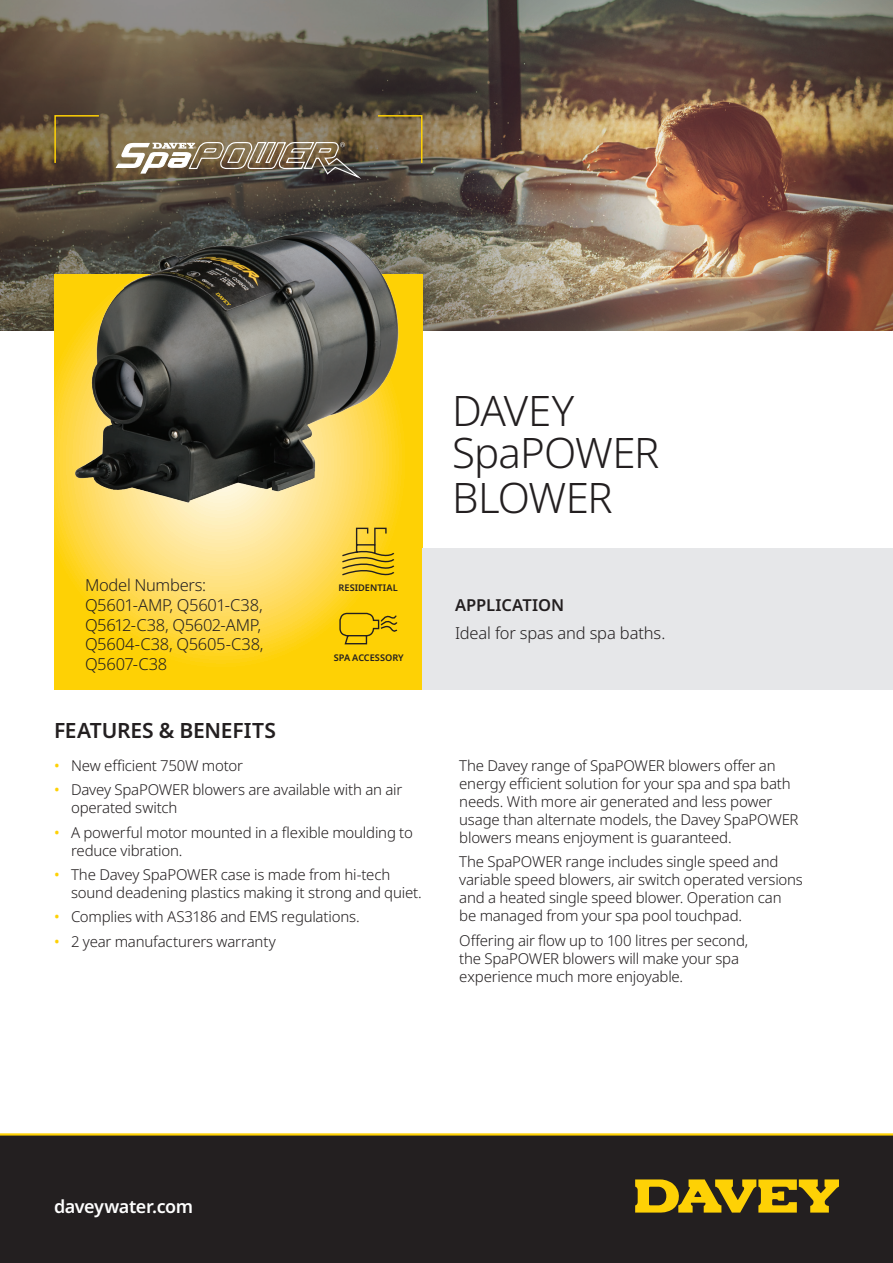
<style>
.page{position:relative;width:893px;height:1263px;background:#fff}
.page>*{position:absolute;margin:0;border:0;box-sizing:border-box;transform-origin:0 0}
.t1{font:300 42px/43.5px "Noto Sans";letter-spacing:-.02em;color:#231f20}
.t2{font:600 21px "Noto Sans";letter-spacing:-.01em;color:#231f20}
.t3{font:600 18px "Noto Sans";letter-spacing:-.025em;color:#fff}
.t4{font:300 16.5px/19.8px "Noto Sans";letter-spacing:-.015em;color:#231f20}
.t5{font:600 16.5px "Noto Sans";letter-spacing:-.01em;color:#231f20}
.t6{font:300 15px/18px "Noto Sans";letter-spacing:-.015em;color:#231f20}
.t7{font:600 9.15px "Noto Sans";color:#231f20}
.s1{font-weight:400;color:#fed105}
</style>
<div class="page">
<img style="left:0;top:0;width:893px;height:331px">
<svg style="left:54px;top:114px;width:46px;height:50px;background:#766237"></svg>
<svg style="left:376px;top:114px;width:47px;height:50px;background:#867047"></svg>
<svg style="left:54px;top:274px;width:369px;height:416px;background:#fed737"></svg>
<div style="left:423px;top:548px;width:470px;height:142px;background:#e6e7e9"></div>
<svg style="left:341px;top:527px;width:54px;height:52px;background:#ddb926"></svg>
<div style="left:0;top:1135px;width:893px;height:128px;background:#231f20"></div>
<svg style="left:635px;top:1179px;width:204px;height:33px"></svg>
<hr style="left:0;top:1133px;width:893px;height:2px;background:#fed105">
<svg style="left:339px;top:612px;width:59px;height:33px;background:#deb708"></svg>
<svg style="left:116px;top:142px;width:245px;height:37px;background:#897d6a"></svg>
<img style="left:71px;top:225px;width:334px;height:288px">
<p class="t4" style="left:85px;top:575px;width:180px">Model Numbers:<br>Q5601-AMP, Q5601-C38,<br>Q5612-C38, Q5602-AMP,<br>Q5604-C38, Q5605-C38,<br>Q5607-C38</p>
<p class="t7" style="left:338px;top:581px;width:61px">RESIDENTIAL</p>
<p class="t7" style="left:334px;top:652px;width:71px">SPA ACCESSORY</p>
<h2 class="t2" style="left:54px;top:715px;width:223px">FEATURES &amp; BENEFITS</h2>
<p class="t6" style="left:54px;top:757px;width:191px"><span class="s1">•</span> New efficient 750W motor</p>
<p class="t6" style="left:71px;top:781px;width:333px;text-indent:-17px"><span class="s1">•</span> Davey SpaPOWER blowers are available with an air operated switch</p>
<p class="t6" style="left:71px;top:823px;width:343px;text-indent:-17px"><span class="s1">•</span> A powerful motor mounted in a flexible moulding to reduce vibration.</p>
<p class="t6" style="left:71px;top:866px;width:352px;text-indent:-17px"><span class="s1">•</span> The Davey SpaPOWER case is made from hi-tech sound deadening plastics making it strong and quiet.</p>
<p class="t6" style="left:54px;top:908px;width:307px"><span class="s1">•</span> Complies with AS3186 and EMS regulations.</p>
<p class="t6" style="left:54px;top:933px;width:223px"><span class="s1">•</span> 2 year manufacturers warranty</p>
<h1 class="t1" style="left:452px;top:390px;width:209px">DAVEY<br>SpaPOWER<br>BLOWER</h1>
<p class="t5" style="left:455px;top:593px;width:110px">APPLICATION</p>
<p class="t4" style="left:455px;top:623px;width:212px">Ideal for spas and spa baths.</p>
<p class="t6" style="left:459px;top:757px;width:341px">The Davey range of SpaPOWER blowers offer an energy efficient solution for your spa and spa bath needs. With more air generated and less power usage than alternate models, the Davey SpaPOWER blowers means enjoyment is guaranteed.</p>
<p class="t6" style="left:459px;top:853px;width:345px">The SpaPOWER range includes single speed and variable speed blowers, air switch operated versions and a heated single speed blower. Operation can<br>be managed from your spa pool touchpad.</p>
<p class="t6" style="left:459px;top:931px;width:290px">Offering air flow up to 100 litres per second, the SpaPOWER blowers will make your spa experience much more enjoyable.</p>
<p class="t3" style="left:54px;top:1193px;width:141px">daveywater.com</p>
</div>
